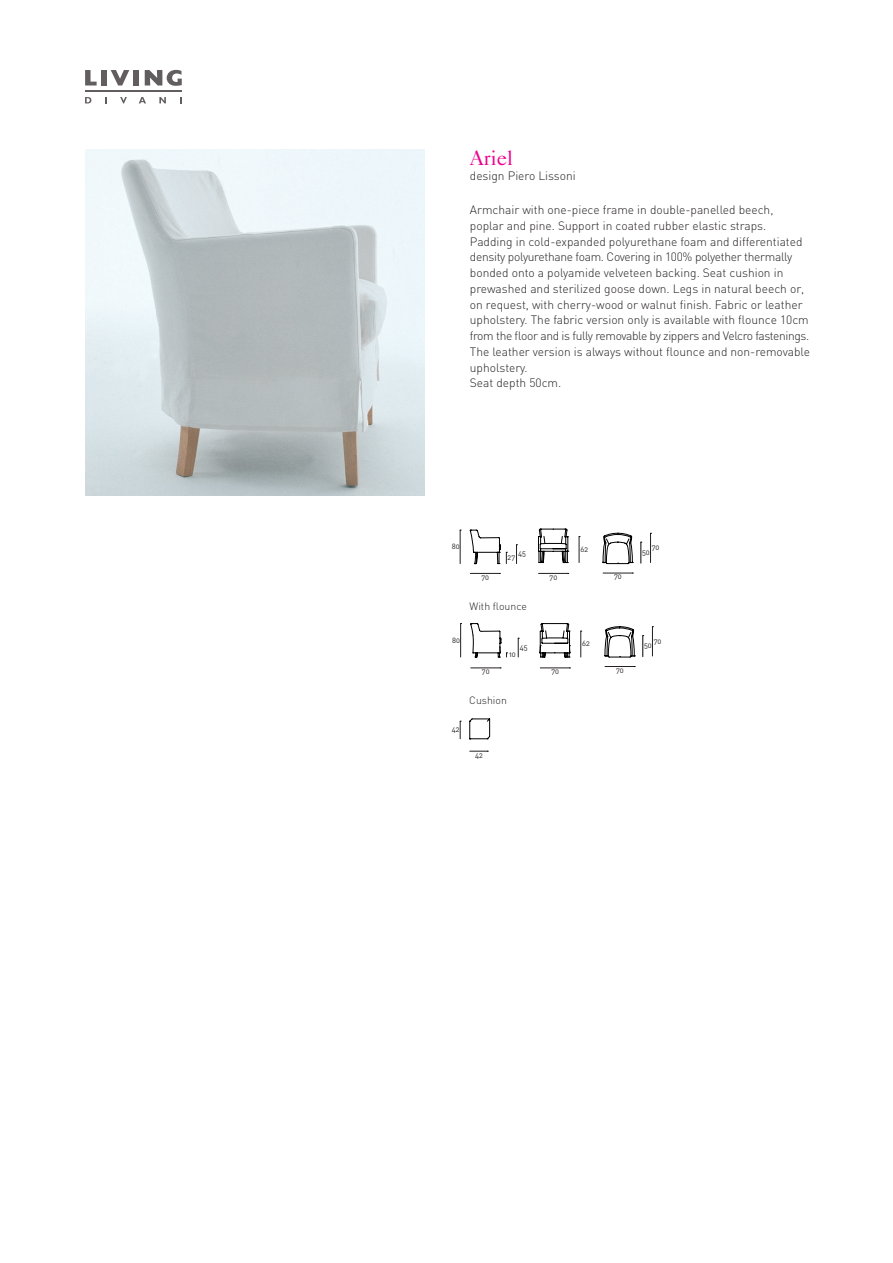
<style>
.page{position:relative;width:893px;height:1263px;background:#fff}
.page>*{position:absolute;margin:0;border:0;box-sizing:border-box;transform-origin:0 0}
.t1{font:21px "Caslon Five Forty";color:#ed028c}
.t2{font:300 12px/15.8px "DIN";color:#231f20}
.t3{font:300 10.5px "DIN";color:#231f20}
.t4{font:7.5px "DIN Regular Alternate";color:#231f20}
</style>
<div class="page">
<svg style="left:85px;top:70px;width:12px;height:16px"></svg>
<div style="left:101px;top:70px;width:6px;height:16px;background:#625e60"></div>
<svg style="left:111px;top:70px;width:18px;height:16px"></svg>
<div style="left:133px;top:70px;width:6px;height:16px;background:#625e60"></div>
<svg style="left:145px;top:70px;width:37px;height:16px"></svg>
<hr style="left:85px;top:91px;width:97px;height:1px;background:#625e60">
<svg style="left:180px;top:97px;width:2px;height:6px"></svg>
<svg style="left:159px;top:97px;width:7px;height:6px"></svg>
<svg style="left:120px;top:97px;width:7px;height:7px"></svg>
<svg style="left:105px;top:97px;width:2px;height:6px"></svg>
<svg style="left:85px;top:97px;width:6px;height:6px"></svg>
<svg style="left:139px;top:97px;width:7px;height:6px"></svg>
<svg style="left:650px;top:533px;width:1px;height:29px"></svg>
<hr style="left:460px;top:530px;width:1px;height:34px;background:#231f20">
<svg style="left:469px;top:528px;width:173px;height:46px"></svg>
<hr style="left:460px;top:623px;width:1px;height:34px;background:#231f20">
<svg style="left:652px;top:626px;width:1px;height:30px"></svg>
<svg style="left:470px;top:623px;width:174px;height:46px"></svg>
<svg style="left:469px;top:718px;width:22px;height:34px"></svg>
<svg style="left:460px;top:721px;width:1px;height:18px"></svg>
<img style="left:85px;top:149px;width:339px;height:347px">
<h1 class="t1" style="left:470px;top:145px;width:45px">Ariel</h1>
<p class="t2" style="left:470px;top:168px;width:107px">design Piero Lissoni</p>
<p class="t2" style="left:470px;top:202px;width:342px">Armchair with one-piece frame in double-panelled beech, poplar and pine. Support in coated rubber elastic straps.<br>Padding in cold-expanded polyurethane foam and differentiated density polyurethane foam. Covering in 100% polyether thermally bonded onto a polyamide velveteen backing. Seat cushion in prewashed and sterilized goose down. Legs in natural beech or, on request, with cherry-wood or walnut finish. Fabric or leather upholstery. The fabric version only is available with flounce 10cm from the floor and is fully removable by zippers and Velcro fastenings.<br>The leather version is always without flounce and non-removable upholstery.<br>Seat depth 50cm.</p>
<p class="t4" style="left:452px;top:542px;width:9px">80</p>
<p class="t4" style="left:481px;top:572px;width:9px">70</p>
<p class="t4" style="left:518px;top:549px;width:9px">45</p>
<p class="t4" style="left:508px;top:553px;width:9px">27</p>
<p class="t4" style="left:482px;top:596px;width:9px">70</p>
<p class="t3" style="left:470px;top:600px;width:59px">With flounce</p>
<p class="t4" style="left:550px;top:572px;width:9px">70</p>
<p class="t4" style="left:452px;top:635px;width:9px">80</p>
<p class="t4" style="left:452px;top:725px;width:9px">42</p>
<p class="t4" style="left:520px;top:642px;width:9px">45</p>
<p class="t4" style="left:509px;top:650px;width:8px">10</p>
<p class="t4" style="left:482px;top:667px;width:9px">70</p>
<p class="t4" style="left:551px;top:667px;width:9px">70</p>
<p class="t3" style="left:469px;top:694px;width:39px">Cushion</p>
<p class="t4" style="left:475px;top:750px;width:9px">42</p>
<p class="t4" style="left:580px;top:544px;width:9px">62</p>
<p class="t4" style="left:652px;top:543px;width:9px">70</p>
<p class="t4" style="left:614px;top:572px;width:9px">70</p>
<p class="t4" style="left:642px;top:548px;width:9px">50</p>
<p class="t4" style="left:582px;top:639px;width:9px">62</p>
<p class="t4" style="left:616px;top:665px;width:9px">70</p>
<p class="t4" style="left:654px;top:636px;width:9px">70</p>
<p class="t4" style="left:644px;top:641px;width:9px">50</p>
</div>
